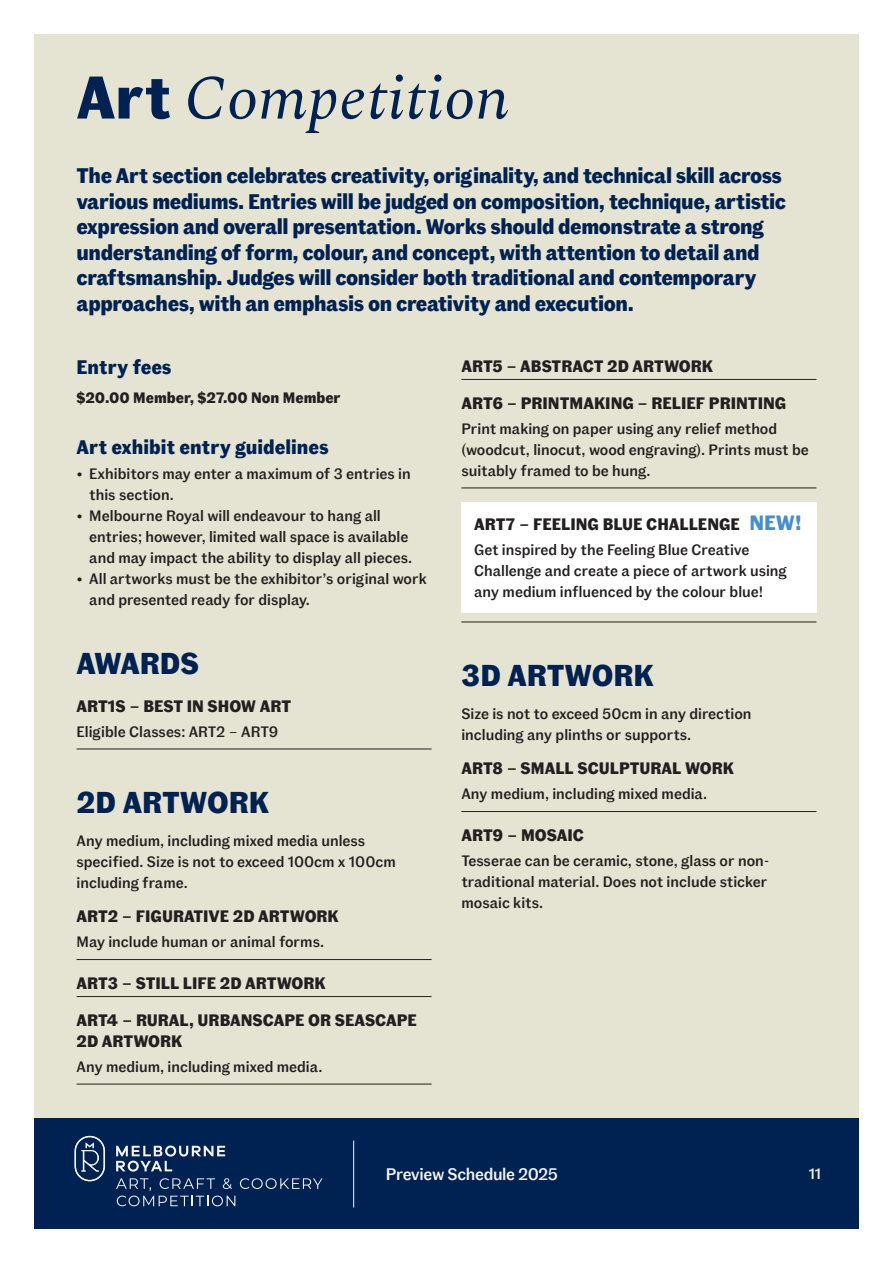
<style>
.page{position:relative;width:893px;height:1263px;background:#fff}
.page>*{position:absolute;margin:0;border:0;box-sizing:border-box;transform-origin:0 0}
.t1{font:italic 63px "Spectral";color:#002252}
.t2{font:700 30px "Fann Grotesque Pro";color:#002252}
.t3{font:700 21px/25.5px "Fann Grotesque Pro";letter-spacing:-.02em;color:#002252}
.t4{font:700 19.5px "Fann Grotesque Pro";color:#002252}
.t5{font:500 16.65px "Fann Grotesque Pro";letter-spacing:-.02em;color:#f5f5ee}
.t6{font:700 16.5px/21px "Fann Grotesque Pro";color:#231f20}
.t7{font:500 15px/21px "Fann Grotesque Pro";color:#231f20}
.t8{font:700 15px "Fann Grotesque Pro";color:#231f20}
.t9{font:500 15px "Fann Grotesque Pro";color:#f5f5ee}
.s1{font-family:"Fann Grotesque Pro";font-weight:700;font-style:normal;font-size:60px}
.s2{font-size:20.7px;color:#468fcc}
</style>
<div class="page">
<div style="left:34px;top:34px;width:825px;height:1084px;background:#e5e3d1"></div>
<div style="left:34px;top:1118px;width:825px;height:111px;background:#002252"></div>
<hr style="left:353px;top:1140px;width:1px;height:67px;background:#f5f5ee">
<svg style="left:75px;top:1136px;width:30px;height:45px"></svg>
<svg style="left:116px;top:1145px;width:109px;height:26px"></svg>
<svg style="left:116px;top:1178px;width:206px;height:28px"></svg>
<hr style="left:77px;top:749px;width:355px;height:1px;background:#231f20">
<hr style="left:77px;top:959px;width:355px;height:1px;background:#231f20">
<hr style="left:77px;top:996px;width:355px;height:1px;background:#231f20">
<hr style="left:77px;top:1084px;width:355px;height:1px;background:#231f20">
<hr style="left:461px;top:379px;width:355px;height:1px;background:#231f20">
<hr style="left:461px;top:488px;width:355px;height:1px;background:#231f20">
<div style="left:461px;top:502px;width:355px;height:45px;background:#fff"></div>
<div style="left:461px;top:531px;width:355px;height:82px;background:#fff"></div>
<hr style="left:461px;top:622px;width:355px;height:1px;background:#231f20">
<hr style="left:461px;top:811px;width:355px;height:1px;background:#231f20">
<h1 class="t1" style="left:77px;top:52px;width:434px"><span class="s1">Art</span> Competition</h1>
<p class="t3" style="left:77px;top:164px;width:711px">The Art section celebrates creativity, originality, and technical skill across various mediums. Entries will be judged on composition, technique, artistic expression and overall presentation. Works should demonstrate a strong understanding of form, colour, and concept, with attention to detail and craftsmanship. Judges will consider both traditional and contemporary approaches, with an emphasis on creativity and execution.</p>
<h3 class="t4" style="left:77px;top:355px;width:97px">Entry fees</h3>
<p class="t8" style="left:77px;top:389px;width:266px">$20.00 Member, $27.00 Non Member</p>
<h3 class="t4" style="left:77px;top:435px;width:254px">Art exhibit entry guidelines</h3>
<p class="t7" style="left:89px;top:464px;width:323px;text-indent:-13px">• Exhibitors may enter a maximum of 3 entries in this section.</p>
<p class="t7" style="left:89px;top:506px;width:324px;text-indent:-13px">• Melbourne Royal will endeavour to hang all entries; however, limited wall space is available and may impact the ability to display all pieces.</p>
<p class="t7" style="left:89px;top:569px;width:339px;text-indent:-13px">• All artworks must be the exhibitor’s original work and presented ready for display.</p>
<h2 class="t2" style="left:77px;top:645px;width:124px">AWARDS</h2>
<p class="t6" style="left:77px;top:696px;width:216px">ART1S – BEST IN SHOW ART</p>
<p class="t7" style="left:77px;top:721px;width:203px">Eligible Classes: ART2 – ART9</p>
<h2 class="t2" style="left:77px;top:784px;width:194px">2D ARTWORK</h2>
<p class="t7" style="left:77px;top:831px;width:321px">Any medium, including mixed media unless specified. Size is not to exceed 100cm x 100cm including frame.</p>
<p class="t6" style="left:77px;top:907px;width:264px">ART2 – FIGURATIVE 2D ARTWORK</p>
<p class="t7" style="left:77px;top:932px;width:249px">May include human or animal forms.</p>
<p class="t6" style="left:77px;top:973px;width:251px">ART3 – STILL LIFE 2D ARTWORK</p>
<p class="t6" style="left:77px;top:1010px;width:342px">ART4 – RURAL, URBANSCAPE OR SEASCAPE<br>2D ARTWORK</p>
<p class="t7" style="left:77px;top:1057px;width:247px">Any medium, including mixed media.</p>
<p class="t6" style="left:461px;top:356px;width:253px">ART5 – ABSTRACT 2D ARTWORK</p>
<p class="t6" style="left:461px;top:393px;width:327px">ART6 – PRINTMAKING – RELIEF PRINTING</p>
<p class="t7" style="left:461px;top:418px;width:349px">Print making on paper using any relief method (woodcut, linocut, wood engraving). Prints must be suitably framed to be hung.</p>
<p class="t6" style="left:474px;top:514px;width:329px">ART7 – FEELING BLUE CHALLENGE <span class="s2">NEW!</span></p>
<p class="t7" style="left:474px;top:540px;width:314px">Get inspired by the Feeling Blue Creative<br>Challenge and create a piece of artwork using any medium influenced by the colour blue!</p>
<h2 class="t2" style="left:461px;top:657px;width:194px">3D ARTWORK</h2>
<p class="t7" style="left:461px;top:704px;width:292px">Size is not to exceed 50cm in any direction including any plinths or supports.</p>
<p class="t6" style="left:461px;top:759px;width:274px">ART8 – SMALL SCULPTURAL WORK</p>
<p class="t7" style="left:461px;top:784px;width:247px">Any medium, including mixed media.</p>
<p class="t6" style="left:461px;top:825px;width:124px">ART9 – MOSAIC</p>
<p class="t7" style="left:461px;top:851px;width:310px">Tesserae can be ceramic, stone, glass or non&shy;traditional material. Does not include sticker mosaic kits.</p>
<p class="t5" style="left:386px;top:1164px;width:174px">Preview Schedule 2025</p>
<p class="t9" style="left:809px;top:1165px;width:14px">11</p>
</div>
